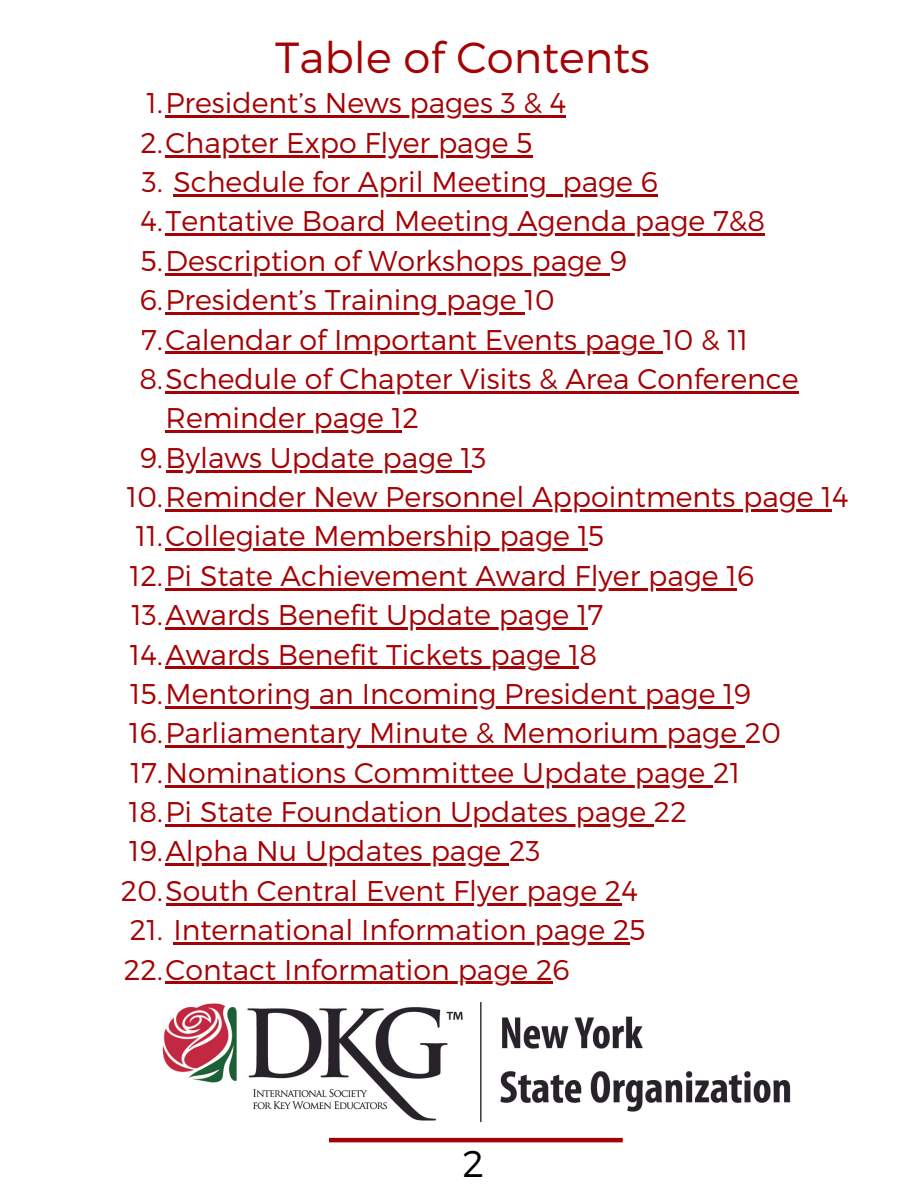
<style>
.page{position:relative;width:918px;height:1188px;background:#fff}
.page>*{position:absolute;margin:0;border:0;box-sizing:border-box;transform-origin:0 0}
.t1{font:300 43.5px "Montserrat";color:#a40204}
.t2{font:300 37.35px "Montserrat";color:#000}
.t3{font:300 28.5px/39.3px "Montserrat";color:#a40204}
</style>
<div class="page">
<img style="left:162px;top:1001px;width:629px;height:122px">
<hr style="left:329px;top:1138px;width:294px;height:4px;background:#a40204">
<hr style="left:166px;top:116px;width:400px;height:2px;background:#a40204">
<hr style="left:166px;top:155px;width:367px;height:2px;background:#a40204">
<hr style="left:173px;top:194px;width:374px;height:3px;background:#a40204">
<hr style="left:547px;top:194px;width:15px;height:3px;background:#a40204">
<hr style="left:562px;top:194px;width:96px;height:3px;background:#a40204">
<hr style="left:166px;top:234px;width:599px;height:2px;background:#a40204">
<hr style="left:166px;top:273px;width:444px;height:2px;background:#a40204">
<hr style="left:166px;top:312px;width:359px;height:3px;background:#a40204">
<hr style="left:166px;top:352px;width:497px;height:2px;background:#a40204">
<hr style="left:166px;top:391px;width:633px;height:2px;background:#a40204">
<hr style="left:166px;top:431px;width:236px;height:2px;background:#a40204">
<hr style="left:166px;top:470px;width:306px;height:2px;background:#a40204">
<hr style="left:166px;top:509px;width:666px;height:3px;background:#a40204">
<hr style="left:166px;top:549px;width:422px;height:2px;background:#a40204">
<hr style="left:166px;top:588px;width:571px;height:2px;background:#a40204">
<hr style="left:166px;top:627px;width:422px;height:3px;background:#a40204">
<hr style="left:166px;top:667px;width:413px;height:2px;background:#a40204">
<hr style="left:166px;top:706px;width:568px;height:2px;background:#a40204">
<hr style="left:166px;top:746px;width:579px;height:2px;background:#a40204">
<hr style="left:166px;top:785px;width:547px;height:2px;background:#a40204">
<hr style="left:166px;top:824px;width:488px;height:3px;background:#a40204">
<hr style="left:166px;top:864px;width:343px;height:2px;background:#a40204">
<hr style="left:166px;top:903px;width:456px;height:2px;background:#a40204">
<hr style="left:173px;top:942px;width:457px;height:3px;background:#a40204">
<hr style="left:166px;top:982px;width:387px;height:2px;background:#a40204">
<p class="t1" style="left:275px;top:29px;width:376px">Table of Contents</p>
<p class="t3" style="left:146px;top:82px;width:421px">1.President’s News pages 3 &amp; 4</p>
<p class="t3" style="left:140px;top:122px;width:394px">2.Chapter Expo Flyer page 5</p>
<p class="t3" style="left:142px;top:161px;width:406px">3. Schedule for April Meeting</p>
<p class="t3" style="left:562px;top:161px;width:97px">page 6</p>
<p class="t3" style="left:141px;top:200px;width:626px">4.Tentative Board Meeting Agenda page 7&amp;8</p>
<p class="t3" style="left:141px;top:240px;width:488px">5.Description of Workshops page 9</p>
<p class="t3" style="left:140px;top:279px;width:416px">6.President’s Training page 10</p>
<p class="t3" style="left:141px;top:318px;width:609px">7.Calendar of Important Events page 10 &amp; 11</p>
<p class="t3" style="left:139px;top:358px;width:661px">8.Schedule of Chapter Visits &amp; Area Conference</p>
<p class="t3" style="left:166px;top:397px;width:255px">Reminder page 12</p>
<p class="t3" style="left:140px;top:437px;width:348px">9.Bylaws Update page 13</p>
<p class="t3" style="left:127px;top:476px;width:723px">10.Reminder New Personnel Appointments page 14</p>
<p class="t3" style="left:136px;top:515px;width:470px">11.Collegiate Membership page 15</p>
<p class="t3" style="left:130px;top:555px;width:626px">12.Pi State Achievement Award Flyer page 16</p>
<p class="t3" style="left:131px;top:594px;width:474px">13.Awards Benefit Update page 17</p>
<p class="t3" style="left:130px;top:633px;width:469px">14.Awards Benefit Tickets page 18</p>
<p class="t3" style="left:130px;top:673px;width:622px">15.Mentoring an Incoming President page 19</p>
<p class="t3" style="left:129px;top:712px;width:653px">16.Parliamentary Minute &amp; Memorium page 20</p>
<p class="t3" style="left:131px;top:752px;width:611px">17.Nominations Committee Update page 21</p>
<p class="t3" style="left:129px;top:791px;width:560px">18.Pi State Foundation Updates page 22</p>
<p class="t3" style="left:129px;top:830px;width:413px">19.Alpha Nu Updates page 23</p>
<p class="t3" style="left:121px;top:870px;width:519px">20.South Central Event Flyer page 24</p>
<p class="t3" style="left:124px;top:909px;width:523px">21. International Information page 25<br>22.Contact Information page 26</p>
<h2 class="t2" style="left:463px;top:1140px;width:23px">2</h2>
</div>
